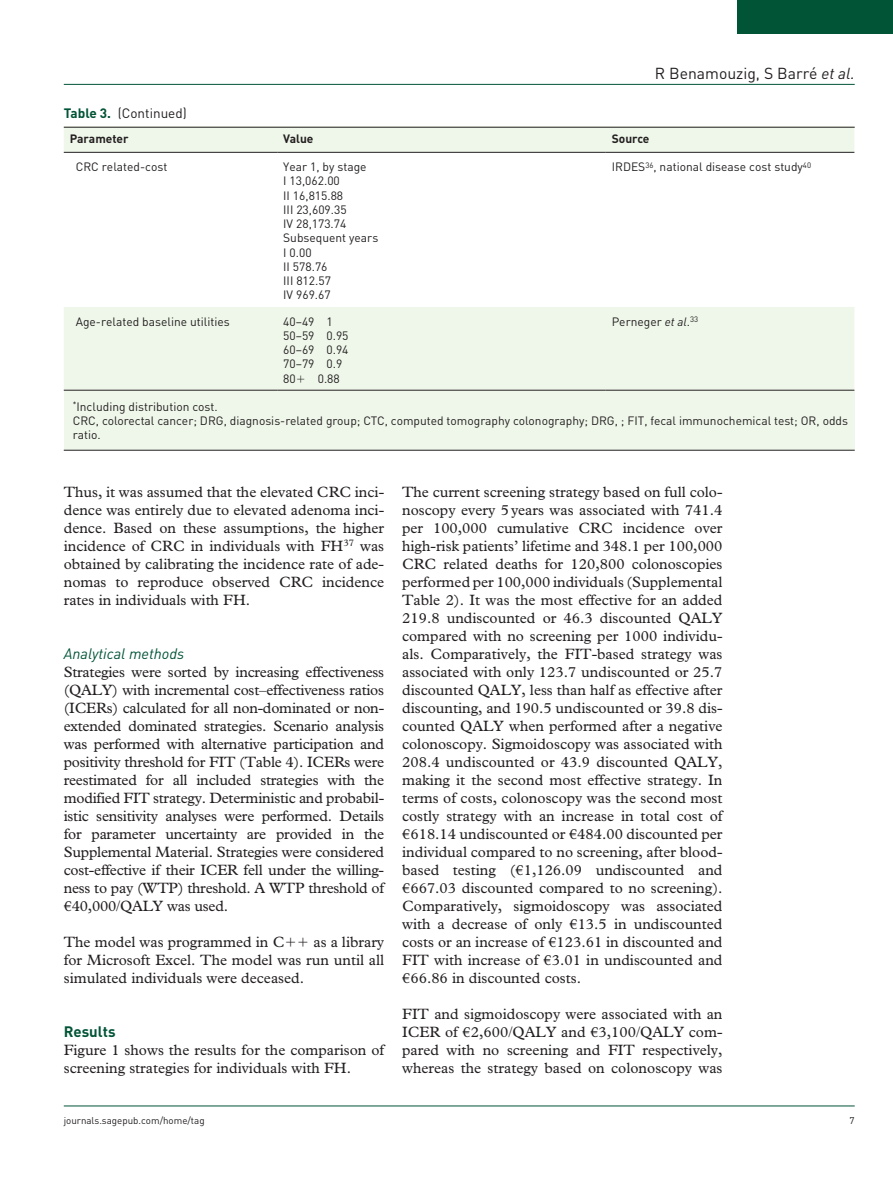
<style>
.page{position:relative;width:893px;height:1191px;background:#fff}
.page>*{position:absolute;margin:0;border:0;box-sizing:border-box;transform-origin:0 0}
.t1{font:15.75px "DIN";color:#231f20}
.t2{font:15px/18px "Plantin Std";color:#231f20;text-align:justify}
.t3{font:italic 15px "DIN";color:#015436}
.t4{font:700 15px "DIN";color:#015436}
.t5{font:13.5px "DIN";color:#231f20}
.t6{font:12px/14.2px "DIN";color:#231f20}
.t7{font:700 12px "DIN";color:#231f20}
.t8{font:9.75px "DIN";color:#231f20}
.s1{font-weight:700;color:#015436}
.s2{font-style:italic}
</style>
<div class="page">
<hr style="left:64px;top:84px;width:791px;height:1px;background:#015436">
<hr style="left:64px;top:1105px;width:791px;height:1px;background:#015436">
<div style="left:738px;top:0;width:155px;height:34px;background:#015436"></div>
<div style="left:64px;top:390px;width:791px;height:59px;background:#eff7ea"></div>
<hr style="left:64px;top:450px;width:791px;height:1px;background:#231f20">
<div style="left:64px;top:126px;width:790px;height:264px;background:#eff7ea"></div>
<svg style="left:64px;top:153px;width:790px;height:154px"></svg>
<hr style="left:64px;top:152px;width:213px;height:1px;background:#231f20">
<hr style="left:277px;top:152px;width:329px;height:1px;background:#231f20">
<hr style="left:606px;top:152px;width:248px;height:1px;background:#231f20">
<hr style="left:64px;top:390px;width:213px;height:1px;background:#231f20">
<hr style="left:277px;top:390px;width:329px;height:1px;background:#231f20">
<hr style="left:606px;top:390px;width:248px;height:1px;background:#231f20">
<hr style="left:64px;top:127px;width:791px;height:1px;background:#231f20">
<svg style="left:297px;top:375px;width:7px;height:7px"></svg>
<p class="t5" style="left:64px;top:105px;width:125px"><span class="s1">Table 3.</span> (Continued)</p>
<p class="t1" style="left:655px;top:63px;width:201px">R Benamouzig, S Barré <span class="s2">et al.</span></p>
<p class="t7" style="left:70px;top:131px;width:60px">Parameter</p>
<p class="t7" style="left:283px;top:131px;width:32px">Value</p>
<p class="t7" style="left:612px;top:131px;width:39px">Source</p>
<p class="t6" style="left:76px;top:159px;width:93px">CRC related-cost</p>
<p class="t6" style="left:283px;top:159px;width:97px">Year 1, by stage<br>I 13,062.00<br>II 16,815.88<br>III 23,609.35<br>IV 28,173.74<br>Subsequent years<br>I 0.00<br>II 578.76<br>III 812.57<br>IV 969.67</p>
<p class="t6" style="left:612px;top:159px;width:201px">IRDES<sup>36</sup>, national disease cost study<sup>40</sup></p>
<p class="t6" style="left:76px;top:314px;width:156px">Age-related baseline utilities</p>
<p class="t6" style="left:283px;top:314px;width:67px">40–49 1<br>50–59 0.95<br>60–69 0.94<br>70–79 0.9<br>80</p>
<p class="t6" style="left:612px;top:314px;width:88px">Perneger <span class="s2">et al</span>.<sup>33</sup></p>
<p class="t6" style="left:318px;top:371px;width:24px">0.88</p>
<p class="t6" style="left:73px;top:399px;width:777px"><sup>*</sup>Including distribution cost.<br>CRC, colorectal cancer; DRG, diagnosis-related group; CTC, computed tomography colonography; DRG, ; FIT, fecal immunochemical test; OR, odds ratio.</p>
<p class="t2" style="left:64px;top:483px;width:322px">Thus, it was assumed that the elevated CRC inci&shy;dence was entirely due to elevated adenoma inci&shy;dence. Based on these assumptions, the higher incidence of CRC in individuals with FH<sup>37</sup> was obtained by calibrating the incidence rate of ade&shy;nomas to reproduce observed CRC incidence rates in individuals with FH.</p>
<p class="t3" style="left:64px;top:644px;width:122px">Analytical methods</p>
<p class="t2" style="left:64px;top:663px;width:322px">Strategies were sorted by increasing effectiveness (QALY) with incremental cost–effectiveness ratios (ICERs) calculated for all non-dominated or non&shy;extended dominated strategies. Scenario analysis was performed with alternative participation and positivity threshold for FIT (Table 4). ICERs were reestimated for all included strategies with the modified FIT strategy. Deterministic and probabil&shy;istic sensitivity analyses were performed. Details for parameter uncertainty are provided in the Supplemental Material. Strategies were considered cost-effective if their ICER fell under the willing&shy;ness to pay (WTP) threshold. A WTP threshold of €40,000/QALY was used.</p>
<p class="t2" style="left:64px;top:933px;width:222px">The model was programmed in C</p>
<p class="t2" style="left:64px;top:933px;width:322px;text-indent:250px">as a library for Microsoft Excel. The model was run until all simulated individuals were deceased.</p>
<p class="t4" style="left:64px;top:1021px;width:53px">Results</p>
<p class="t2" style="left:64px;top:1041px;width:322px">Figure 1 shows the results for the comparison of screening strategies for individuals with FH.</p>
<p class="t2" style="left:402px;top:483px;width:322px">The current screening strategy based on full colo&shy;noscopy every 5years was associated with 741.4 per 100,000 cumulative CRC incidence over high-risk patients’ lifetime and 348.1 per 100,000<br>CRC related deaths for 120,800 colonoscopies performed per 100,000 individuals (Supplemental Table 2). It was the most effective for an added 219.8 undiscounted or 46.3 discounted QALY compared with no screening per 1000 individu&shy;als. Comparatively, the FIT-based strategy was associated with only 123.7 undiscounted or 25.7 discounted QALY, less than half as effective after discounting, and 190.5 undiscounted or 39.8 dis&shy;counted QALY when performed after a negative colonoscopy. Sigmoidoscopy was associated with 208.4 undiscounted or 43.9 discounted QALY, making it the second most effective strategy. In terms of costs, colonoscopy was the second most costly strategy with an increase in total cost of €618.14 undiscounted or €484.00 discounted per individual compared to no screening, after blood&shy;based testing (€1,126.09 undiscounted and €667.03 discounted compared to no screening).<br>Comparatively, sigmoidoscopy was associated with a decrease of only €13.5 in undiscounted costs or an increase of €123.61 in discounted and FIT with increase of €3.01 in undiscounted and €66.86 in discounted costs.</p>
<p class="t2" style="left:402px;top:1005px;width:322px">FIT and sigmoidoscopy were associated with an ICER of €2,600/QALY and €3,100/QALY com&shy;pared with no screening and FIT respectively, whereas the strategy based on colonoscopy was</p>
<p class="t8" style="left:64px;top:1114px;width:142px">journals.sagepub.com/home/tag</p>
<p class="t8" style="left:850px;top:1114px;width:7px">7</p>
</div>
